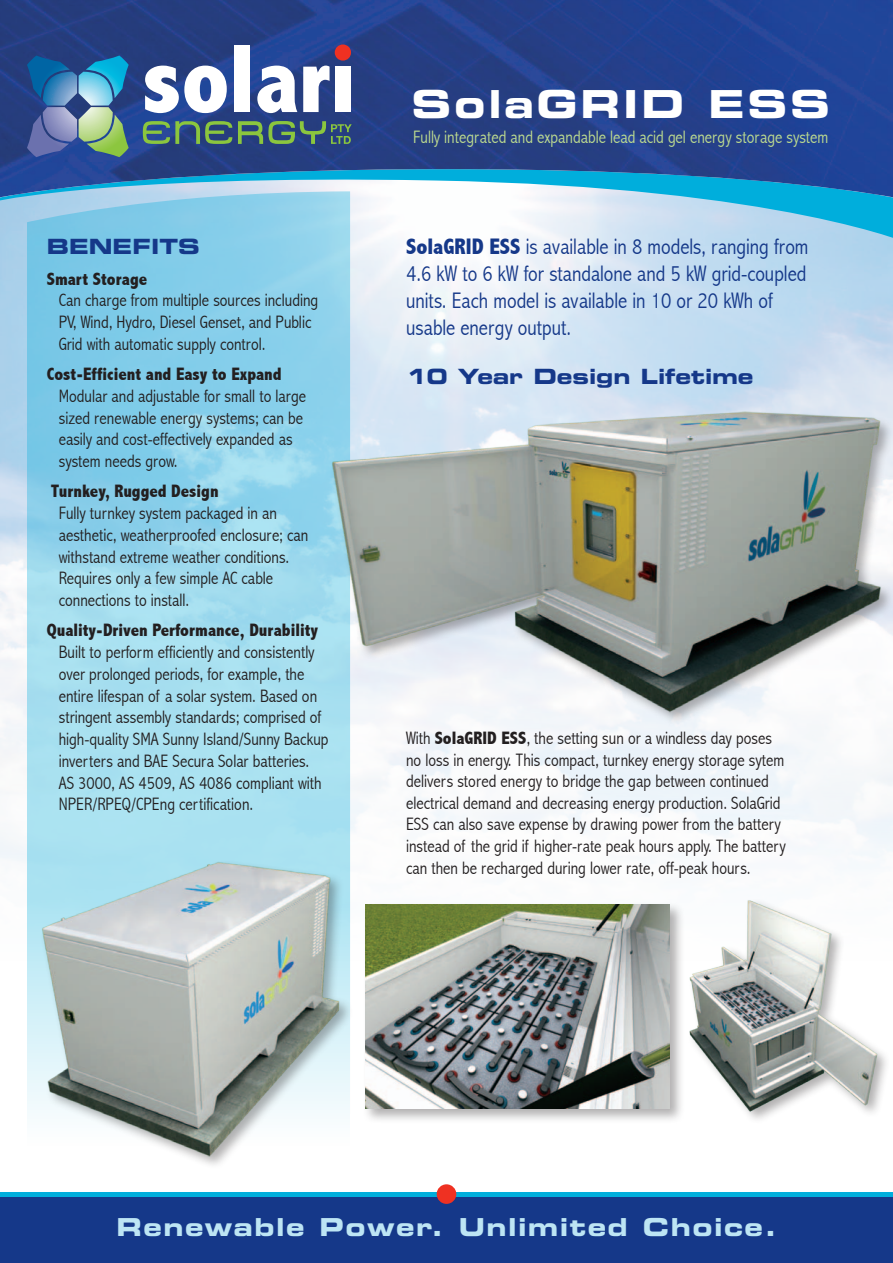
<style>
.page{position:relative;width:893px;height:1263px;background:#fff}
.page>*{position:absolute;margin:0;border:0;box-sizing:border-box;transform-origin:0 0}
.t1{font:38.55px "Eurostile Bold Extended Two";letter-spacing:.07em;color:#fff}
.t2{font:24.75px "Eurostile Bold Extended Two";letter-spacing:.06em;color:#bde5f4}
.t3{font:300 condensed 22.5px/27px "Abadi";color:#153889}
.t4{font:21px "Eurostile Bold Extended Two";color:#153889}
.t5{font:300 condensed 18px/21.8px "Abadi";color:#231f20}
.t6{font:800 condensed 18px "Abadi";color:#231f20}
.t7{font:300 condensed 18px "Abadi";color:#bddb8f}
.s1{font-weight:800}
</style>
<div class="page">
<svg style="left:0;top:202px;width:893px;height:43px"></svg>
<img style="left:0;top:0;width:893px;height:197px">
<svg style="left:145px;top:66px;width:82px;height:47px"></svg>
<div style="left:235px;top:46px;width:15px;height:66px;background:#fff"></div>
<svg style="left:257px;top:66px;width:40px;height:47px"></svg>
<svg style="left:303px;top:44px;width:48px;height:68px"></svg>
<div style="left:335px;top:67px;width:15px;height:45px;background:#fff"></div>
<svg style="left:27px;top:56px;width:102px;height:101px;background:#5383a4"></svg>
<svg style="left:143px;top:121px;width:89px;height:23px;background:#4d746b"></svg>
<svg style="left:238px;top:121px;width:114px;height:23px;background:#496d69"></svg>
<svg style="left:27px;top:191px;width:323px;height:647px;background:#95d6ec"></svg>
<div style="left:0;top:1195px;width:893px;height:68px;background:#153889"></div>
<hr style="left:0;top:1192px;width:893px;height:4px;background:#00aedc">
<div style="left:437px;top:1184px;width:19px;height:20px;background:#ef3122;border-radius:50%"></div>
<img style="left:318px;top:391px;width:575px;height:354px">
<img style="left:0;top:838px;width:386px;height:327px">
<div style="left:363px;top:902px;width:322px;height:222px;background:#231f20;opacity:.35"></div>
<img style="left:366px;top:905px;width:303px;height:203px">
<img style="left:669px;top:897px;width:224px;height:226px">
<p class="t4" style="left:47px;top:232px;width:155px">BENEFITS</p>
<p class="t6" style="left:47px;top:268px;width:102px">Smart Storage</p>
<p class="t5" style="left:59px;top:290px;width:261px">Can charge from multiple sources including<br>PV, Wind, Hydro, Diesel Genset, and Public<br>Grid with automatic supply control.</p>
<p class="t6" style="left:47px;top:364px;width:236px">Cost-Efficient and Easy to Expand</p>
<p class="t5" style="left:59px;top:385px;width:249px">Modular and adjustable for small to large sized renewable energy systems; can be easily and cost-effectively expanded as system needs grow.</p>
<p class="t6" style="left:51px;top:481px;width:169px">Turnkey, Rugged Design</p>
<p class="t5" style="left:59px;top:502px;width:251px">Fully turnkey system packaged in an aesthetic, weatherproofed enclosure; can withstand extreme weather conditions.<br>Requires only a few simple AC cable connections to install.</p>
<p class="t6" style="left:47px;top:620px;width:273px">Quality-Driven Performance, Durability</p>
<p class="t5" style="left:59px;top:641px;width:271px">Built to perform efficiently and consistently over prolonged periods, for example, the entire lifespan of a solar system. Based on stringent assembly standards; comprised of high-quality SMA Sunny Island/Sunny Backup inverters and BAE Secura Solar batteries.<br>AS 3000, AS 4509, AS 4086 compliant with NPER/RPEQ/CPEng certification.</p>
<h1 class="t1" style="left:411px;top:77px;width:420px">SolaGRID ESS</h1>
<p class="t7" style="left:413px;top:127px;width:417px">Fully integrated and expandable lead acid gel energy storage system</p>
<p class="t3" style="left:406px;top:233px;width:404px"><span class="s1">SolaGRID ESS</span> is available in 8 models, ranging from 4.6 kW to 6 kW for standalone and 5 kW grid-coupled units. Each model is available in 10 or 20 kWh of usable energy output.</p>
<p class="t4" style="left:406px;top:362px;width:349px">10 Year Design Lifetime</p>
<p class="t5" style="left:406px;top:727px;width:381px">With <span class="s1">SolaGRID ESS</span>, the setting sun or a windless day poses no loss in energy. This compact, turnkey energy storage sytem delivers stored energy to bridge the gap between continued electrical demand and decreasing energy production. SolaGrid ESS can also save expense by drawing power from the battery instead of the grid if higher-rate peak hours apply. The battery can then be recharged during lower rate, off-peak hours.</p>
<h2 class="t2" style="left:116px;top:1210px;width:662px">Renewable Power. Unlimited Choice.</h2>
</div>
